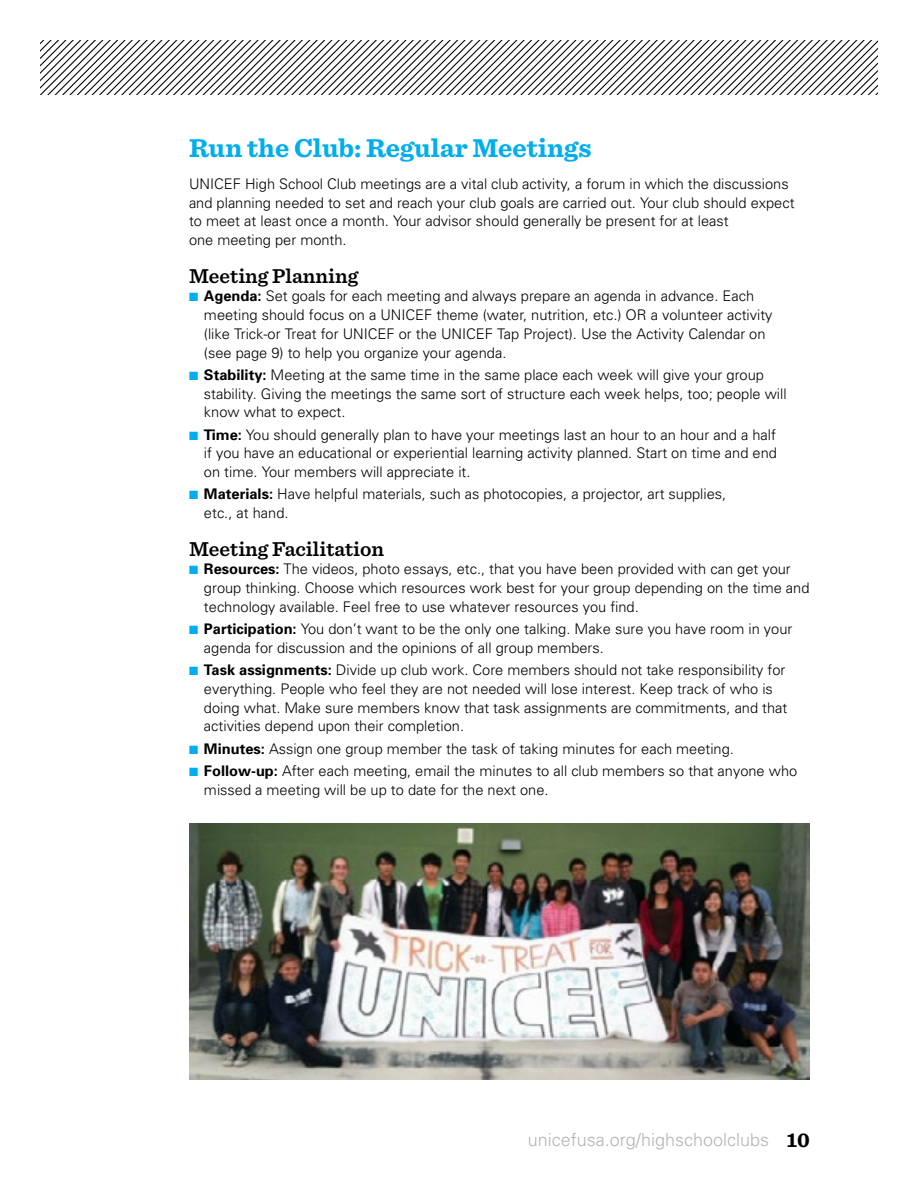
<style>
.page{position:relative;width:918px;height:1188px;background:#fff}
.page>*{position:absolute;margin:0;border:0;box-sizing:border-box;transform-origin:0 0}
.t1{font:700 27px "Sentinel";color:#00aeef}
.t2{font:600 21px "Sentinel";color:#000}
.t3{font:300 18px "Univers";color:#b1b4b6}
.t4{font:300 14.7px/18.8px "Univers";color:#000}
.s1{color:#00aeef}
.s2{font-weight:700}
.s3{font-family:"Sentinel";font-weight:700;font-size:21px;color:#000}
</style>
<div class="page">
<svg style="left:40px;top:40px;width:838px;height:54px"></svg>
<img style="left:189px;top:824px;width:621px;height:256px">
<h1 class="t1" style="left:189px;top:126px;width:404px">Run the Club: Regular Meetings</h1>
<p class="t4" style="left:189px;top:174px;width:607px">UNICEF High School Club meetings are a vital club activity, a forum in which the discussions and planning needed to set and reach your club goals are carried out. Your club should expect to meet at least once a month. Your advisor should generally be present for at least<br>one meeting per month.</p>
<h2 class="t2" style="left:189px;top:259px;width:171px">Meeting Planning</h2>
<p class="t4" style="left:204px;top:286px;width:570px;text-indent:-15px"><span class="s1">■</span> <span class="s2">Agenda:</span> Set goals for each meeting and always prepare an agenda in advance. Each meeting should focus on a UNICEF theme (water, nutrition, etc.) OR a volunteer activity (like Trick-or Treat for UNICEF or the UNICEF Tap Project). Use the Activity Calendar on (see page 9) to help you organize your agenda.</p>
<p class="t4" style="left:204px;top:365px;width:584px;text-indent:-15px"><span class="s1">■</span> <span class="s2">Stability:</span> Meeting at the same time in the same place each week will give your group stability. Giving the meetings the same sort of structure each week helps, too; people will know what to expect.</p>
<p class="t4" style="left:204px;top:425px;width:574px;text-align:justify;text-indent:-15px"><span class="s1">■</span> <span class="s2">Time:</span> You should generally plan to have your meetings last an hour to an hour and a half if you have an educational or experiential learning activity planned. Start on time and end on time. Your members will appreciate it.</p>
<p class="t4" style="left:204px;top:484px;width:524px;text-indent:-15px"><span class="s1">■</span> <span class="s2">Materials:</span> Have helpful materials, such as photocopies, a projector, art supplies, etc., at hand.</p>
<h2 class="t2" style="left:189px;top:532px;width:197px">Meeting Facilitation</h2>
<p class="t4" style="left:204px;top:559px;width:607px;text-indent:-15px"><span class="s1">■</span> <span class="s2">Resources:</span> The videos, photo essays, etc., that you have been provided with can get your group thinking. Choose which resources work best for your group depending on the time and technology available. Feel free to use whatever resources you find.</p>
<p class="t4" style="left:204px;top:619px;width:590px;text-indent:-15px"><span class="s1">■</span> <span class="s2">Participation:</span> You don’t want to be the only one talking. Make sure you have room in your agenda for discussion and the opinions of all group members.</p>
<p class="t4" style="left:204px;top:660px;width:585px;text-indent:-15px"><span class="s1">■</span> <span class="s2">Task assignments:</span> Divide up club work. Core members should not take responsibility for everything. People who feel they are not needed will lose interest. Keep track of who is doing what. Make sure members know that task assignments are commitments, and that activities depend upon their completion.</p>
<p class="t4" style="left:189px;top:739px;width:546px"><span class="s1">■</span> <span class="s2">Minutes:</span> Assign one group member the task of taking minutes for each meeting.</p>
<p class="t4" style="left:204px;top:761px;width:595px;text-indent:-15px"><span class="s1">■</span> <span class="s2">Follow-up:</span> After each meeting, email the minutes to all club members so that anyone who missed a meeting will be up to date for the next one.</p>
<p class="t3" style="left:528px;top:1128px;width:284px">unicefusa.org/highschoolclubs <span class="s3">10</span></p>
</div>
